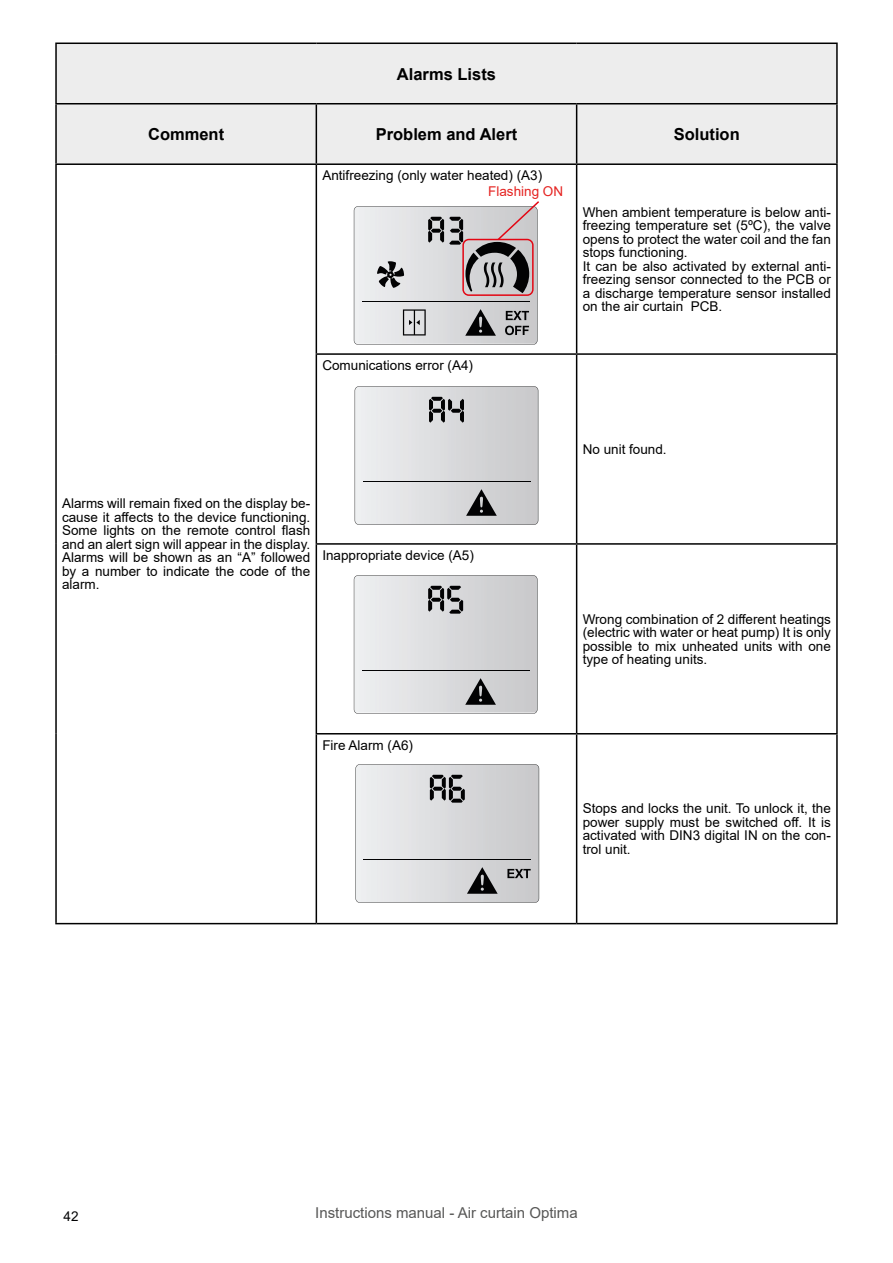
<style>
.page{position:relative;width:893px;height:1263px;background:#fff}
.page>*{position:absolute;margin:0;border:0;box-sizing:border-box;transform-origin:0 0}
.t1{font:700 16.5px "Arial";color:#000}
.t2{font:15px "Arial";color:#575756}
.t3{font:13.5px/13.5px "Arial";color:#000;text-align:justify}
.t4{font:13.5px "Arial";color:#e52321}
.t5{font:13.5px "Arial";color:#020203}
</style>
<div class="page">
<div style="left:57px;top:44px;width:779px;height:119px;background:#ededed"></div>
<hr style="left:55px;top:43px;width:261px;height:1px;background:#000">
<hr style="left:55px;top:44px;width:2px;height:59px;background:#000">
<hr style="left:316px;top:43px;width:261px;height:1px;background:#000">
<hr style="left:577px;top:43px;width:261px;height:1px;background:#000">
<hr style="left:836px;top:44px;width:2px;height:59px;background:#000">
<hr style="left:55px;top:103px;width:261px;height:1px;background:#000">
<hr style="left:55px;top:104px;width:2px;height:59px;background:#000">
<hr style="left:316px;top:103px;width:261px;height:1px;background:#000">
<hr style="left:316px;top:104px;width:1px;height:59px;background:#000">
<hr style="left:577px;top:103px;width:261px;height:1px;background:#000">
<hr style="left:576px;top:104px;width:1px;height:59px;background:#000">
<hr style="left:836px;top:104px;width:2px;height:59px;background:#000">
<hr style="left:55px;top:163px;width:261px;height:2px;background:#000">
<hr style="left:55px;top:165px;width:2px;height:189px;background:#000">
<hr style="left:316px;top:163px;width:261px;height:2px;background:#000">
<hr style="left:316px;top:165px;width:1px;height:188px;background:#000">
<hr style="left:577px;top:163px;width:261px;height:2px;background:#000">
<hr style="left:576px;top:165px;width:1px;height:188px;background:#000">
<hr style="left:836px;top:165px;width:2px;height:188px;background:#000">
<hr style="left:55px;top:354px;width:2px;height:190px;background:#000">
<hr style="left:316px;top:353px;width:261px;height:2px;background:#000">
<hr style="left:316px;top:355px;width:1px;height:188px;background:#000">
<hr style="left:577px;top:353px;width:261px;height:2px;background:#000">
<hr style="left:576px;top:355px;width:1px;height:188px;background:#000">
<hr style="left:836px;top:355px;width:2px;height:188px;background:#000">
<hr style="left:55px;top:544px;width:2px;height:190px;background:#000">
<hr style="left:316px;top:543px;width:261px;height:2px;background:#000">
<hr style="left:316px;top:545px;width:1px;height:188px;background:#000">
<hr style="left:577px;top:543px;width:261px;height:2px;background:#000">
<hr style="left:576px;top:545px;width:1px;height:188px;background:#000">
<hr style="left:836px;top:545px;width:2px;height:188px;background:#000">
<hr style="left:55px;top:734px;width:2px;height:189px;background:#000">
<hr style="left:316px;top:733px;width:261px;height:1px;background:#000">
<hr style="left:316px;top:734px;width:1px;height:189px;background:#000">
<hr style="left:577px;top:733px;width:261px;height:1px;background:#000">
<hr style="left:576px;top:734px;width:1px;height:189px;background:#000">
<hr style="left:836px;top:734px;width:2px;height:189px;background:#000">
<hr style="left:55px;top:923px;width:261px;height:1px;background:#000">
<hr style="left:316px;top:923px;width:261px;height:1px;background:#000">
<hr style="left:577px;top:923px;width:261px;height:1px;background:#000">
<svg style="left:354px;top:201px;width:185px;height:144px;background:#c4c1c2"></svg>
<svg style="left:355px;top:386px;width:183px;height:139px;background:#d1d2d4"></svg>
<svg style="left:354px;top:575px;width:183px;height:139px;background:#d1d2d3"></svg>
<svg style="left:356px;top:764px;width:183px;height:139px;background:#d0d1d3"></svg>
<p class="t1" style="left:397px;top:62px;width:101px">Alarms Lists</p>
<p class="t1" style="left:148px;top:123px;width:78px">Comment</p>
<p class="t1" style="left:376px;top:123px;width:143px">Problem and Alert</p>
<p class="t1" style="left:674px;top:123px;width:67px">Solution</p>
<p class="t3" style="left:322px;top:168px;width:221px">Antifreezing (only water heated) (A3)</p>
<p class="t4" style="left:488px;top:182px;width:77px">Flashing ON</p>
<p class="t3" style="left:322px;top:358px;width:152px">Comunications error (A4)</p>
<p class="t3" style="left:583px;top:205px;width:250px;text-align:left">When ambient temperature is below anti&shy;freezing temperature set (5ºC), the valve opens to protect the water coil and the fan stops functioning.<br>It can be also activated by external anti&shy;freezing sensor connected to the PCB or a discharge temperature sensor installed on the air curtain PCB.</p>
<p class="t3" style="left:62px;top:497px;width:250px">Alarms will remain fixed on the display be&shy;cause it affects to the device functioning.<br>Some lights on the remote control flash and an alert sign will appear in the display.<br>Alarms will be shown as an “A” followed by a number to indicate the code of the alarm.</p>
<p class="t3" style="left:322px;top:548px;width:153px">Inappropriate device (A5)</p>
<p class="t3" style="left:583px;top:442px;width:83px">No unit found.</p>
<p class="t3" style="left:583px;top:612px;width:250px">Wrong combination of 2 different heatings (electric with water or heat pump) It is only possible to mix unheated units with one type of heating units.</p>
<p class="t3" style="left:322px;top:738px;width:92px">Fire Alarm (A6)</p>
<p class="t3" style="left:583px;top:802px;width:250px">Stops and locks the unit. To unlock it, the power supply must be switched off. It is activated with DIN3 digital IN on the con&shy;trol unit.</p>
<p class="t5" style="left:64px;top:1207px;width:17px">42</p>
<p class="t2" style="left:315px;top:1202px;width:264px">Instructions manual - Air curtain Optima</p>
</div>
